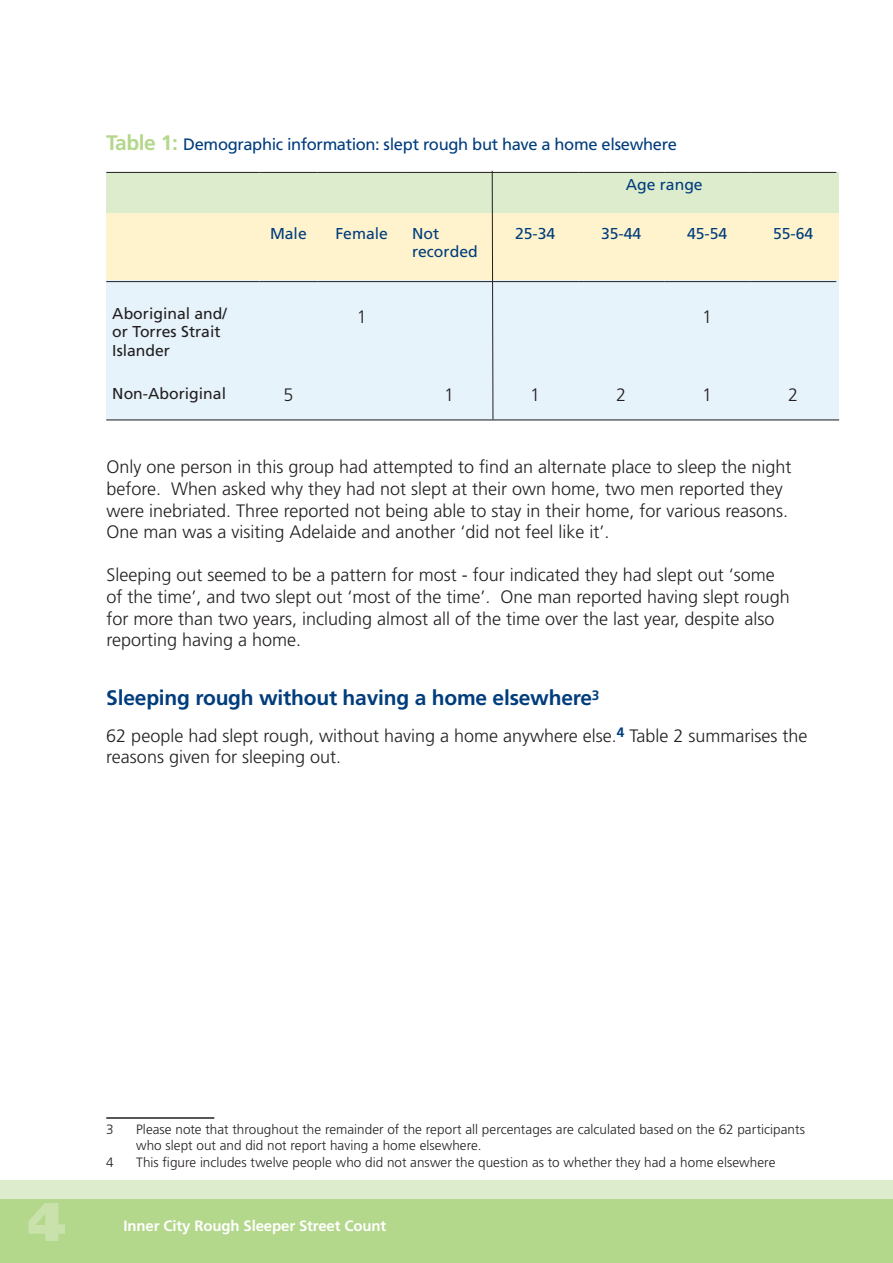
<style>
.page{position:relative;width:893px;height:1263px;background:#fff}
.page>*{position:absolute;margin:0;border:0;box-sizing:border-box;transform-origin:0 0}
.t1{font:900 54.45px "Frutiger LT Std";color:#c9e2ac}
.t2{font:700 21px "Frutiger LT Std";letter-spacing:-.01em;color:#013d7d}
.t3{font:300 18px/21.6px "Frutiger LT Std";color:#231f20}
.t4{font:16.5px "Frutiger LT Std";letter-spacing:-.02em;color:#013d7d}
.t5{font:15.75px/18.9px "Frutiger LT Std";color:#231f20}
.t6{font:15.75px/18.9px "Frutiger LT Std";color:#013d7d}
.t7{font:700 15px "Frutiger LT Std";letter-spacing:-.01em;color:#fff}
.t8{font:300 13.5px/16.2px "Frutiger LT Std";letter-spacing:.005em;color:#231f20}
.s1{font-weight:700;font-size:21px;color:#b3d78b}
</style>
<div class="page">
<div style="left:0;top:1180px;width:893px;height:34px;background:#ddeccd"></div>
<div style="left:0;top:1199px;width:893px;height:64px;background:#b3d78b"></div>
<div style="left:106px;top:172px;width:733px;height:41px;background:#ddeccd"></div>
<div style="left:106px;top:279px;width:733px;height:142px;background:#e6f3fb"></div>
<div style="left:106px;top:213px;width:733px;height:66px;background:#fef3cc"></div>
<hr style="left:106px;top:172px;width:153px;height:1px;background:#231f20">
<hr style="left:259px;top:172px;width:58px;height:1px;background:#231f20">
<hr style="left:317px;top:172px;width:89px;height:1px;background:#231f20">
<hr style="left:406px;top:172px;width:86px;height:1px;background:#231f20">
<hr style="left:492px;top:172px;width:86px;height:1px;background:#231f20">
<hr style="left:578px;top:172px;width:86px;height:1px;background:#231f20">
<hr style="left:664px;top:172px;width:86px;height:1px;background:#231f20">
<hr style="left:750px;top:172px;width:86px;height:1px;background:#231f20">
<hr style="left:106px;top:281px;width:153px;height:1px;background:#231f20">
<hr style="left:259px;top:281px;width:58px;height:1px;background:#231f20">
<hr style="left:317px;top:281px;width:89px;height:1px;background:#231f20">
<hr style="left:406px;top:281px;width:86px;height:1px;background:#231f20">
<hr style="left:492px;top:281px;width:86px;height:1px;background:#231f20">
<hr style="left:578px;top:281px;width:86px;height:1px;background:#231f20">
<hr style="left:664px;top:281px;width:86px;height:1px;background:#231f20">
<hr style="left:750px;top:281px;width:86px;height:1px;background:#231f20">
<hr style="left:106px;top:1117px;width:108px;height:2px;background:#231f20">
<svg style="left:491px;top:170px;width:3px;height:250px"></svg>
<hr style="left:106px;top:420px;width:733px;height:1px;background:#231f20">
<p class="t4" style="left:106px;top:134px;width:572px"><span class="s1">Table 1:</span> Demographic information: slept rough but have a home elsewhere</p>
<p class="t6" style="left:626px;top:175px;width:79px">Age range</p>
<p class="t6" style="left:270px;top:224px;width:38px">Male</p>
<p class="t6" style="left:335px;top:224px;width:54px">Female</p>
<p class="t6" style="left:412px;top:224px;width:67px">Not recorded</p>
<p class="t6" style="left:515px;top:224px;width:42px">25-34</p>
<p class="t6" style="left:601px;top:224px;width:42px">35-44</p>
<p class="t6" style="left:687px;top:224px;width:42px">45-54</p>
<p class="t6" style="left:773px;top:224px;width:42px">55-64</p>
<p class="t5" style="left:112px;top:304px;width:116px">Aboriginal and/ or Torres Strait<br>Islander</p>
<p class="t3" style="left:357px;top:306px;width:12px">1</p>
<p class="t3" style="left:702px;top:306px;width:12px">1</p>
<p class="t5" style="left:112px;top:384px;width:115px">Non-Aboriginal</p>
<p class="t3" style="left:283px;top:384px;width:12px">5</p>
<p class="t3" style="left:444px;top:384px;width:12px">1</p>
<p class="t3" style="left:530px;top:384px;width:12px">1</p>
<p class="t3" style="left:616px;top:384px;width:12px">2</p>
<p class="t3" style="left:702px;top:384px;width:12px">1</p>
<p class="t3" style="left:788px;top:384px;width:12px">2</p>
<p class="t3" style="left:106px;top:457px;width:687px">Only one person in this group had attempted to find an alternate place to sleep the night before. When asked why they had not slept at their own home, two men reported they were inebriated. Three reported not being able to stay in their home, for various reasons.<br>One man was a visiting Adelaide and another ‘did not feel like it’.</p>
<p class="t3" style="left:106px;top:565px;width:685px">Sleeping out seemed to be a pattern for most - four indicated they had slept out ‘some of the time’, and two slept out ‘most of the time’. One man reported having slept rough for more than two years, including almost all of the time over the last year, despite also reporting having a home.</p>
<p class="t2" style="left:106px;top:685px;width:495px">Sleeping rough without having a home elsewhere<sup>3</sup></p>
<p class="t3" style="left:106px;top:725px;width:703px">62 people had slept rough, without having a home anywhere else.<sup>4</sup> Table 2 summarises the reasons given for sleeping out.</p>
<h1 class="t1" style="left:28px;top:1189px;width:40px">4</h1>
<p class="t8" style="left:106px;top:1121px;width:9px">3</p>
<p class="t8" style="left:136px;top:1121px;width:670px">Please note that throughout the remainder of the report all percentages are calculated based on the 62 participants who slept out and did not report having a home elsewhere.</p>
<p class="t8" style="left:106px;top:1154px;width:9px">4</p>
<p class="t8" style="left:136px;top:1154px;width:641px">This figure includes twelve people who did not answer the question as to whether they had a home elsewhere</p>
<p class="t7" style="left:124px;top:1217px;width:264px">Inner City Rough Sleeper Street Count</p>
</div>
